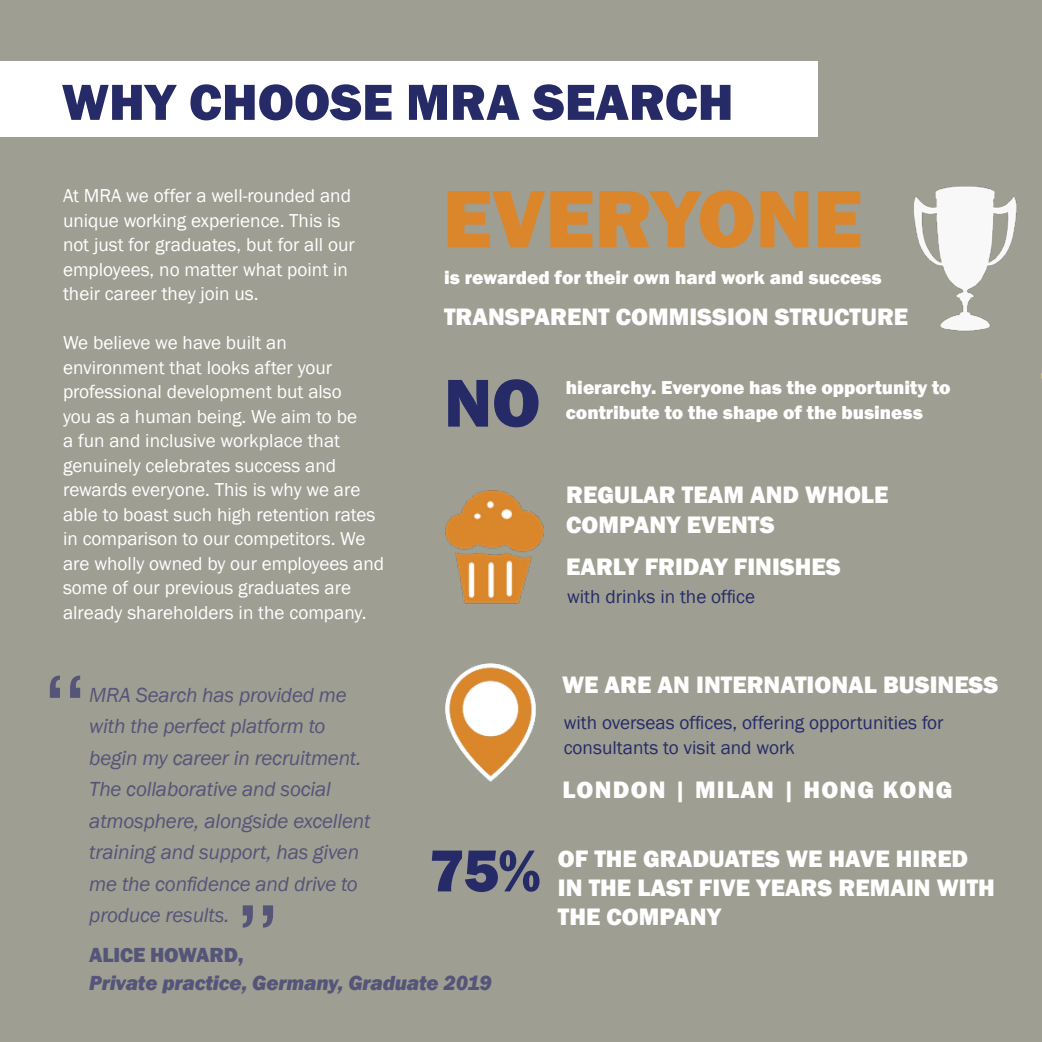
<style>
.page{position:relative;width:1042px;height:1042px;background:#9e9e92}
.page>*{position:absolute;margin:0;border:0;box-sizing:border-box;transform-origin:0 0}
.t1{font:800 84px "Franklin Gothic";color:#db862b}
.t2{font:84px "Lucida Console";color:#555479}
.t3{font:800 70px "Franklin Gothic";color:#262b67}
.t4{font:800 61.25px "Franklin Gothic";color:#262b67}
.t5{font:800 52.5px "Franklin Gothic";color:#262b67}
.t6{font:800 24.5px/29.4px "Franklin Gothic";color:#fff}
.t7{font:800 24.5px "Franklin Gothic";letter-spacing:.05em;color:#fff}
.t8{font:italic 21px/31.5px "Franklin Gothic";letter-spacing:-.01em;color:#555479}
.t9{font:italic 800 21px "Franklin Gothic";letter-spacing:-.01em;color:#555479}
.t10{font:800 21px "Franklin Gothic";letter-spacing:-.01em;color:#555479}
.t11{font:19.25px/24.5px "Franklin Gothic";color:#fff}
.t12{font:800 19.25px/24.5px "Franklin Gothic";color:#fff}
.t13{font:19.25px/25.2px "Franklin Gothic";color:#262b67}
</style>
<div class="page">
<div style="left:0;top:61px;width:818px;height:76px;background:#fff"></div>
<img style="left:914px;top:186px;width:103px;height:145px">
<img style="left:445px;top:663px;width:91px;height:119px">
<img style="left:445px;top:490px;width:99px;height:114px">
<hr style="left:1041px;top:63px;width:1px;height:76px;background:#fff">
<hr style="left:1041px;top:376px;width:1px;height:666px;background:#fff">
<h3 class="t5" style="left:62px;top:68px;width:673px">WHY CHOOSE MRA SEARCH</h3>
<p class="t11" style="left:63px;top:184px;width:293px">At MRA we offer a well-rounded and unique working experience. This is not just for graduates, but for all our employees, no matter what point in their career they join us.</p>
<p class="t11" style="left:63px;top:331px;width:323px">We believe we have built an environment that looks after your professional development but also<br>you as a human being. We aim to be<br>a fun and inclusive workplace that genuinely celebrates success and rewards everyone. This is why we are able to boast such high retention rates in comparison to our competitors. We are wholly owned by our employees and some of our previous graduates are already shareholders in the company.</p>
<h1 class="t2" style="left:40px;top:674px;width:52px">“</h1>
<p class="t8" style="left:89px;top:679px;width:283px">MRA Search has provided me with the perfect platform to begin my career in recruitment.<br>The collaborative and social atmosphere, alongside excellent training and support, has given me the confidence and drive to produce results.</p>
<h1 class="t2" style="left:233px;top:904px;width:52px">”</h1>
<h1 class="t1" style="left:443px;top:165px;width:421px">EVERYONE</h1>
<p class="t12" style="left:444px;top:265px;width:439px">is rewarded for their own hard work and success</p>
<p class="t6" style="left:444px;top:302px;width:465px">TRANSPARENT COMMISSION STRUCTURE</p>
<h2 class="t3" style="left:444px;top:358px;width:98px">NO</h2>
<p class="t12" style="left:566px;top:375px;width:386px">hierarchy. Everyone has the opportunity to contribute to the shape of the business</p>
<p class="t6" style="left:566px;top:480px;width:324px">REGULAR TEAM AND WHOLE<br>COMPANY EVENTS</p>
<p class="t6" style="left:566px;top:552px;width:276px">EARLY FRIDAY FINISHES</p>
<p class="t13" style="left:567px;top:585px;width:190px">with drinks in the office</p>
<p class="t6" style="left:562px;top:670px;width:438px">WE ARE AN INTERNATIONAL BUSINESS</p>
<p class="t13" style="left:564px;top:710px;width:381px">with overseas offices, offering opportunities for consultants to visit and work</p>
<p class="t7" style="left:562px;top:774px;width:392px">LONDON | MILAN | HONG KONG</p>
<h3 class="t4" style="left:429px;top:831px;width:114px">75%</h3>
<p class="t6" style="left:558px;top:843px;width:438px">OF THE GRADUATES WE HAVE HIRED<br>IN THE LAST FIVE YEARS REMAIN WITH<br>THE COMPANY</p>
<p class="t10" style="left:89px;top:941px;width:156px">ALICE HOWARD,</p>
<p class="t9" style="left:89px;top:969px;width:404px">Private practice, Germany, Graduate 2019</p>
</div>
